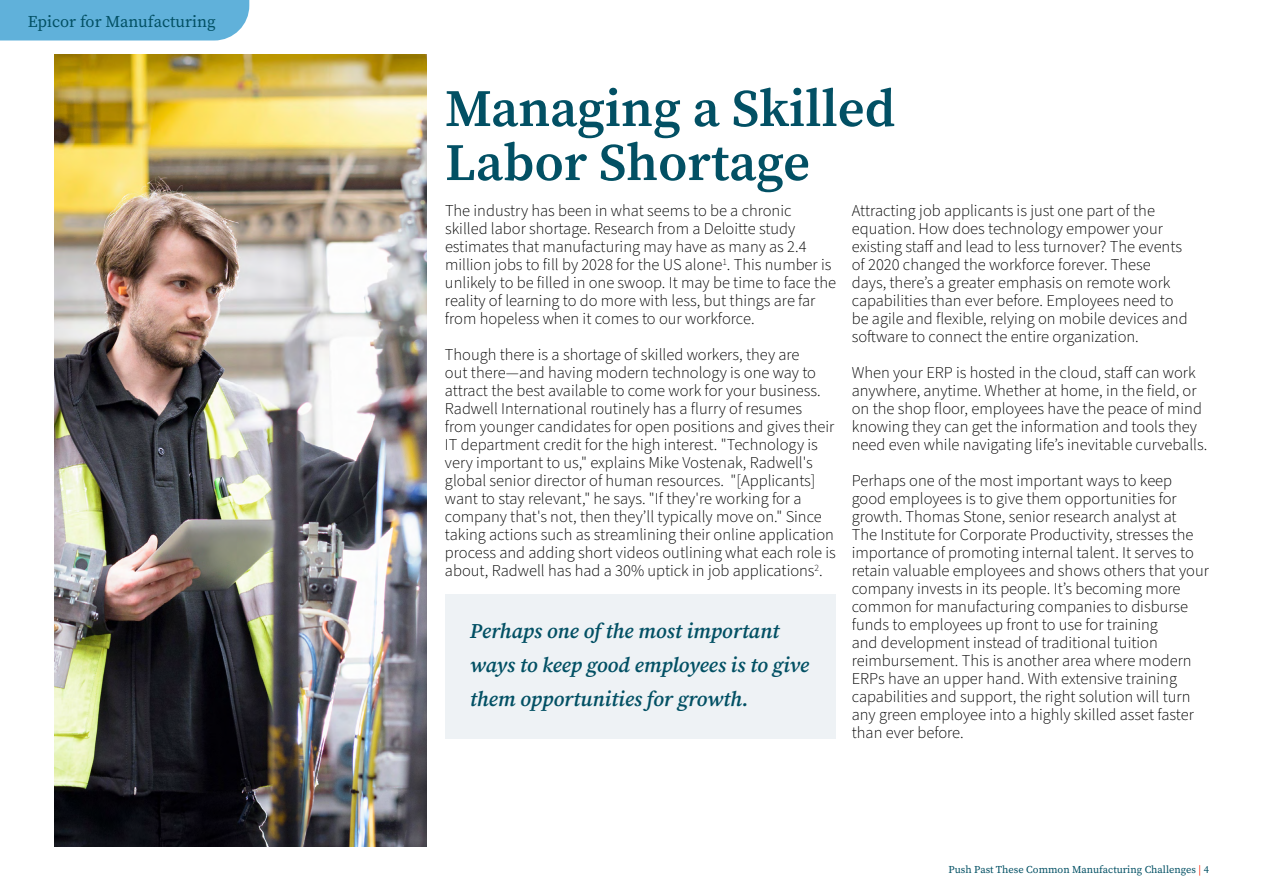
<style>
.page{position:relative;width:1263px;height:893px;background:#fff}
.page>*{position:absolute;margin:0;border:0;box-sizing:border-box;transform-origin:0 0}
.t1{font:600 52.5px/54px "Source Serif Pro";color:#025064}
.t2{font:italic 600 21px/34.2px "Source Serif Pro";color:#025064}
.t3{font:300 16.5px/18px "Source Sans Pro";color:#000}
.t4{font:16.5px "Source Serif Pro";color:#025064}
.t5{font:10.5px "Source Serif Pro";color:#025064}
.s1{color:#ff2102}
</style>
<div class="page">
<img style="left:54px;top:54px;width:373px;height:792px">
<div style="left:445px;top:594px;width:391px;height:144px;background:#eef2f5"></div>
<div style="left:0;top:0;width:249px;height:41px;background:#60b1da"></div>
<p class="t4" style="left:28px;top:10px;width:189px">Epicor for Manufacturing</p>
<h1 class="t1" style="left:445px;top:81px;width:452px">Managing a Skilled<br>Labor Shortage</h1>
<p class="t3" style="left:445px;top:202px;width:392px">The industry has been in what seems to be a chronic skilled labor shortage. Research from a Deloitte study estimates that manufacturing may have as many as 2.4 million jobs to fill by 2028 for the US alone<sup>1</sup>. This number is unlikely to be filled in one swoop. It may be time to face the reality of learning to do more with less, but things are far from hopeless when it comes to our workforce.</p>
<p class="t3" style="left:445px;top:346px;width:392px">Though there is a shortage of skilled workers, they are<br>out there—and having modern technology is one way to attract the best available to come work for your business.<br>Radwell International routinely has a flurry of resumes from younger candidates for open positions and gives their IT department credit for the high interest. "Technology is very important to us," explains Mike Vostenak, Radwell's global senior director of human resources. "[Applicants] want to stay relevant," he says. "If they're working for a company that's not, then they’ll typically move on." Since taking actions such as streamlining their online application process and adding short videos outlining what each role is about, Radwell has had a 30% uptick in job applications<sup>2</sup>.</p>
<p class="t3" style="left:852px;top:202px;width:337px">Attracting job applicants is just one part of the equation. How does technology empower your existing staff and lead to less turnover? The events of 2020 changed the workforce forever. These days, there’s a greater emphasis on remote work capabilities than ever before. Employees need to be agile and flexible, relying on mobile devices and software to connect the entire organization.</p>
<p class="t3" style="left:852px;top:364px;width:357px">When your ERP is hosted in the cloud, staff can work anywhere, anytime. Whether at home, in the field, or on the shop floor, employees have the peace of mind knowing they can get the information and tools they need even while navigating life’s inevitable curveballs.</p>
<p class="t3" style="left:852px;top:472px;width:359px">Perhaps one of the most important ways to keep good employees is to give them opportunities for growth. Thomas Stone, senior research analyst at<br>The Institute for Corporate Productivity, stresses the importance of promoting internal talent. It serves to retain valuable employees and shows others that your company invests in its people. It’s becoming more common for manufacturing companies to disburse funds to employees up front to use for training<br>and development instead of traditional tuition reimbursement. This is another area where modern ERPs have an upper hand. With extensive training capabilities and support, the right solution will turn any green employee into a highly skilled asset faster than ever before.</p>
<p class="t2" style="left:470px;top:614px;width:341px">Perhaps one of the most important ways to keep good employees is to give them opportunities for growth.</p>
<p class="t5" style="left:949px;top:862px;width:262px">Push Past These Common Manufacturing Challenges <span class="s1">|</span> 4</p>
</div>
